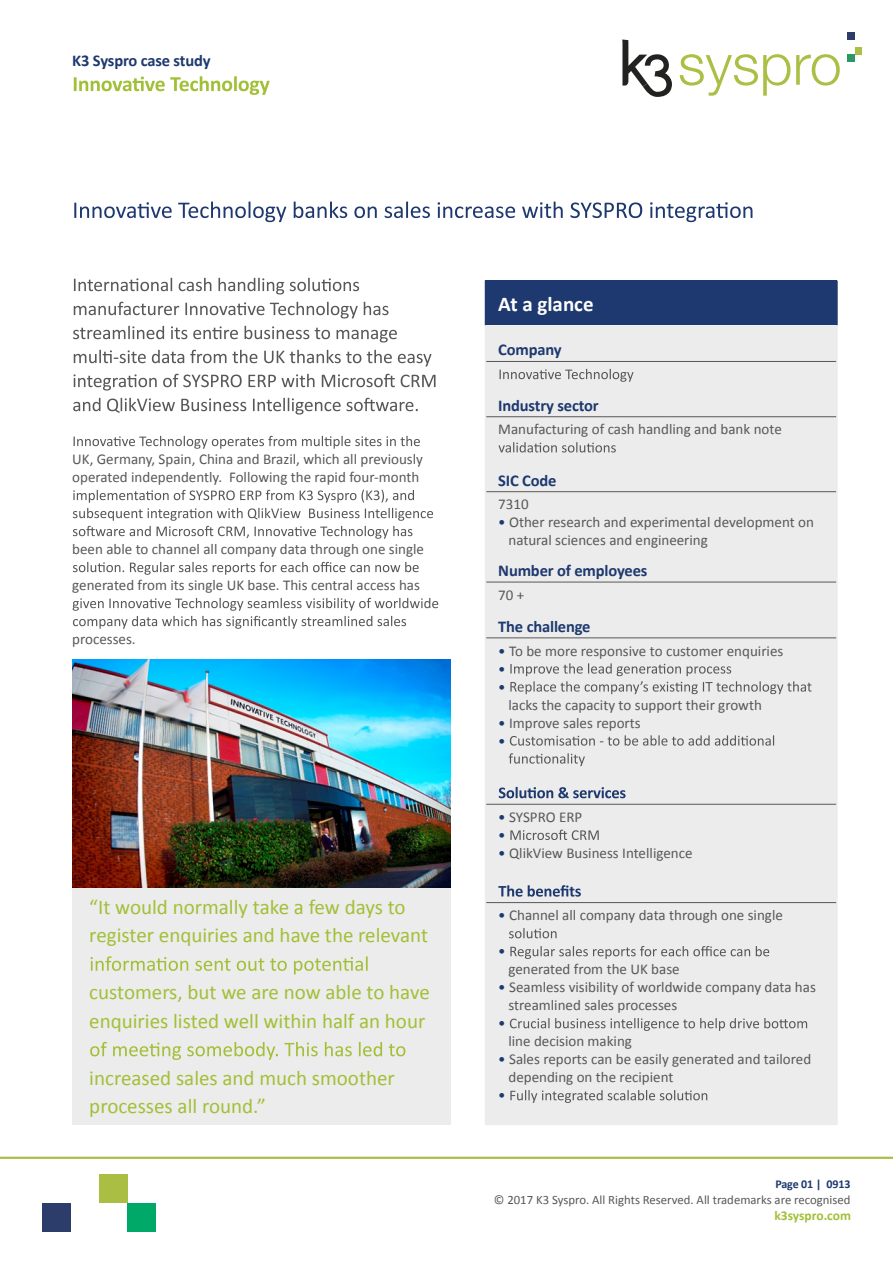
<style>
.page{position:relative;width:893px;height:1263px;background:#fff}
.page>*{position:absolute;margin:0;border:0;box-sizing:border-box;transform-origin:0 0}
.t1{font:21px/28.5px "Calibri";color:#a2c037}
.t2{font:700 21px "Calibri";color:#fff}
.t3{font:700 16.5px "Calibri";letter-spacing:-.01em;color:#1e396f}
.t4{font:15px/18px "Calibri";color:#585857}
.t5{font:15px "Calibri";color:#1e396f}
.t6{font:700 13.5px "Calibri";color:#a2c037}
.t7{font:12.75px "Calibri";color:#585857}
.t8{font:700 12px "Calibri";letter-spacing:-.01em;color:#1e396f}
.s1{color:#1e396f}
</style>
<div class="page">
<svg style="left:74px;top:76px;width:196px;height:19px"></svg>
<svg style="left:74px;top:202px;width:678px;height:20px"></svg>
<svg style="left:74px;top:278px;width:285px;height:16px"></svg>
<svg style="left:74px;top:302px;width:314px;height:16px"></svg>
<svg style="left:73px;top:326px;width:324px;height:16px"></svg>
<svg style="left:74px;top:350px;width:357px;height:16px"></svg>
<svg style="left:74px;top:374px;width:362px;height:16px"></svg>
<svg style="left:73px;top:398px;width:345px;height:17px"></svg>
<svg style="left:74px;top:436px;width:346px;height:13px"></svg>
<svg style="left:73px;top:490px;width:360px;height:49px"></svg>
<svg style="left:73px;top:562px;width:346px;height:13px"></svg>
<svg style="left:73px;top:598px;width:365px;height:31px"></svg>
<img style="left:73px;top:659px;width:378px;height:230px">
<div style="left:72px;top:889px;width:379px;height:236px;background:#ececec"></div>
<svg style="left:91px;top:956px;width:277px;height:18px"></svg>
<svg style="left:90px;top:1042px;width:315px;height:18px"></svg>
<div style="left:485px;top:281px;width:352px;height:44px;background:#1e396f"></div>
<div style="left:486px;top:325px;width:350px;height:799px;background:#ececec"></div>
<hr style="left:836px;top:281px;width:2px;height:44px;background:#1e396f">
<svg style="left:836px;top:325px;width:2px;height:15px"></svg>
<svg style="left:485px;top:325px;width:1px;height:36px"></svg>
<hr style="left:836px;top:340px;width:2px;height:21px;background:#ececec">
<hr style="left:485px;top:361px;width:1px;height:34px;background:#ececec">
<hr style="left:836px;top:361px;width:2px;height:34px;background:#ececec">
<svg style="left:485px;top:395px;width:1px;height:22px"></svg>
<hr style="left:836px;top:395px;width:2px;height:22px;background:#ececec">
<hr style="left:485px;top:417px;width:1px;height:53px;background:#ececec">
<hr style="left:836px;top:417px;width:2px;height:53px;background:#ececec">
<svg style="left:485px;top:470px;width:1px;height:22px"></svg>
<hr style="left:836px;top:470px;width:2px;height:22px;background:#ececec">
<svg style="left:485px;top:561px;width:1px;height:21px"></svg>
<hr style="left:836px;top:561px;width:2px;height:21px;background:#ececec">
<hr style="left:485px;top:582px;width:1px;height:35px;background:#ececec">
<hr style="left:836px;top:582px;width:2px;height:35px;background:#ececec">
<svg style="left:485px;top:617px;width:1px;height:21px"></svg>
<hr style="left:836px;top:617px;width:2px;height:21px;background:#ececec">
<hr style="left:485px;top:638px;width:1px;height:145px;background:#ececec">
<hr style="left:836px;top:638px;width:2px;height:145px;background:#ececec">
<svg style="left:485px;top:783px;width:1px;height:21px"></svg>
<hr style="left:836px;top:783px;width:2px;height:21px;background:#ececec">
<hr style="left:485px;top:804px;width:1px;height:77px;background:#ececec">
<hr style="left:836px;top:804px;width:2px;height:77px;background:#ececec">
<svg style="left:485px;top:881px;width:1px;height:21px"></svg>
<hr style="left:836px;top:881px;width:2px;height:21px;background:#ececec">
<hr style="left:485px;top:902px;width:1px;height:222px;background:#ececec">
<hr style="left:836px;top:902px;width:2px;height:222px;background:#ececec">
<hr style="left:486px;top:361px;width:350px;height:1px;background:#585857">
<hr style="left:485px;top:1124px;width:353px;height:1px;background:#ececec">
<hr style="left:486px;top:582px;width:350px;height:1px;background:#585857">
<hr style="left:486px;top:638px;width:350px;height:1px;background:#585857">
<hr style="left:486px;top:804px;width:350px;height:1px;background:#585857">
<hr style="left:486px;top:902px;width:350px;height:1px;background:#585857">
<hr style="left:486px;top:416px;width:350px;height:1px;background:#585857">
<hr style="left:486px;top:491px;width:350px;height:1px;background:#585857">
<hr style="left:485px;top:492px;width:1px;height:69px;background:#ececec">
<hr style="left:836px;top:492px;width:2px;height:69px;background:#ececec">
<svg style="left:499px;top:369px;width:134px;height:13px;background:#cbcbcb"></svg>
<svg style="left:498px;top:442px;width:118px;height:10px"></svg>
<svg style="left:510px;top:663px;width:301px;height:31px;background:#d5d5d4"></svg>
<svg style="left:510px;top:735px;width:264px;height:11px;background:#c7c7c7"></svg>
<svg style="left:509px;top:753px;width:76px;height:13px"></svg>
<svg style="left:499px;top:787px;width:127px;height:11px"></svg>
<svg style="left:510px;top:830px;width:89px;height:10px"></svg>
<svg style="left:498px;top:885px;width:83px;height:12px"></svg>
<svg style="left:509px;top:928px;width:48px;height:10px"></svg>
<svg style="left:510px;top:946px;width:259px;height:13px;background:#cdcdcd"></svg>
<svg style="left:510px;top:1018px;width:297px;height:13px;background:#ccc"></svg>
<svg style="left:510px;top:1090px;width:197px;height:13px;background:#cbcbcb"></svg>
<div style="left:127px;top:1203px;width:28px;height:28px;background:#00a967"></div>
<div style="left:99px;top:1175px;width:28px;height:28px;background:#a9be43"></div>
<div style="left:43px;top:1203px;width:28px;height:28px;background:#2c3c6b"></div>
<hr style="left:0;top:1157px;width:893px;height:2px;background:#aabf44">
<svg style="left:622px;top:40px;width:50px;height:57px"></svg>
<svg style="left:680px;top:54px;width:110px;height:42px"></svg>
<svg style="left:796px;top:54px;width:44px;height:32px"></svg>
<div style="left:848px;top:32px;width:7px;height:7px;background:#2d3d6a"></div>
<div style="left:855px;top:47px;width:7px;height:7px;background:#aac044"></div>
<div style="left:848px;top:54px;width:7px;height:7px;background:#2d9865"></div>
<p class="t3" style="left:72px;top:48px;width:140px">K3 Syspro case study</p>
<p class="t4" style="left:72px;top:450px;width:352px">UK, Germany, Spain, China and Brazil, which all previously operated independently. Following the rapid four-month</p>
<p class="t4" style="left:72px;top:540px;width:353px">been able to channel all company data through one single</p>
<p class="t4" style="left:72px;top:576px;width:349px">generated from its single UK base. This central access has</p>
<p class="t4" style="left:72px;top:630px;width:65px">processes.</p>
<h1 class="t1" style="left:89px;top:892px;width:340px">“It would normally take a few days to register enquiries and have the relevant</h1>
<h1 class="t1" style="left:89px;top:977px;width:342px">customers, but we are now able to have enquiries listed well within half an hour</h1>
<h1 class="t1" style="left:89px;top:1063px;width:307px">increased sales and much smoother processes all round.”</h1>
<h1 class="t2" style="left:498px;top:289px;width:97px">At a glance</h1>
<p class="t3" style="left:498px;top:338px;width:65px">Company</p>
<p class="t3" style="left:498px;top:393px;width:102px">Industry sector</p>
<p class="t4" style="left:498px;top:420px;width:285px">Manufacturing of cash handling and bank note</p>
<p class="t3" style="left:498px;top:468px;width:60px">SIC Code</p>
<p class="t4" style="left:498px;top:495px;width:32px">7310</p>
<p class="t4" style="left:508px;top:513px;width:307px;text-indent:-10px"><span class="s1">•</span> Other research and experimental development on natural sciences and engineering</p>
<p class="t3" style="left:498px;top:559px;width:151px">Number of employees</p>
<p class="t4" style="left:498px;top:585px;width:28px">70 +</p>
<p class="t3" style="left:498px;top:615px;width:94px">The challenge</p>
<p class="t4" style="left:498px;top:641px;width:287px"><span class="s1">•</span> To be more responsive to customer enquiries <span class="s1">•<br>•</span></p>
<p class="t4" style="left:508px;top:695px;width:255px">lacks the capacity to support their growth</p>
<p class="t4" style="left:498px;top:713px;width:144px"><span class="s1">•</span> Improve sales reports <span class="s1">•</span></p>
<p class="t4" style="left:498px;top:807px;width:85px"><span class="s1">•</span> SYSPRO ERP <span class="s1">•</span></p>
<p class="t4" style="left:498px;top:843px;width:196px"><span class="s1">•</span> QlikView Business Intelligence</p>
<p class="t4" style="left:498px;top:906px;width:286px"><span class="s1">•</span> Channel all company data through one single</p>
<p class="t5" style="left:498px;top:941px;width:9px">•</p>
<p class="t4" style="left:508px;top:960px;width:173px">generated from the UK base</p>
<p class="t4" style="left:508px;top:978px;width:309px;text-indent:-10px"><span class="s1">•</span> Seamless visibility of worldwide company data has streamlined sales processes</p>
<p class="t5" style="left:498px;top:1013px;width:9px">•</p>
<p class="t4" style="left:508px;top:1032px;width:125px">line decision making</p>
<p class="t4" style="left:508px;top:1050px;width:304px;text-indent:-10px"><span class="s1">•</span> Sales reports can be easily generated and tailored depending on the recipient</p>
<p class="t5" style="left:498px;top:1085px;width:9px">•</p>
<p class="t8" style="left:775px;top:1175px;width:77px">Page 01 | 0913</p>
<p class="t7" style="left:494px;top:1191px;width:358px">© 2017 K3 Syspro. All Rights Reserved. All trademarks are recognised</p>
<p class="t6" style="left:774px;top:1206px;width:78px">k3syspro.com</p>
</div>
